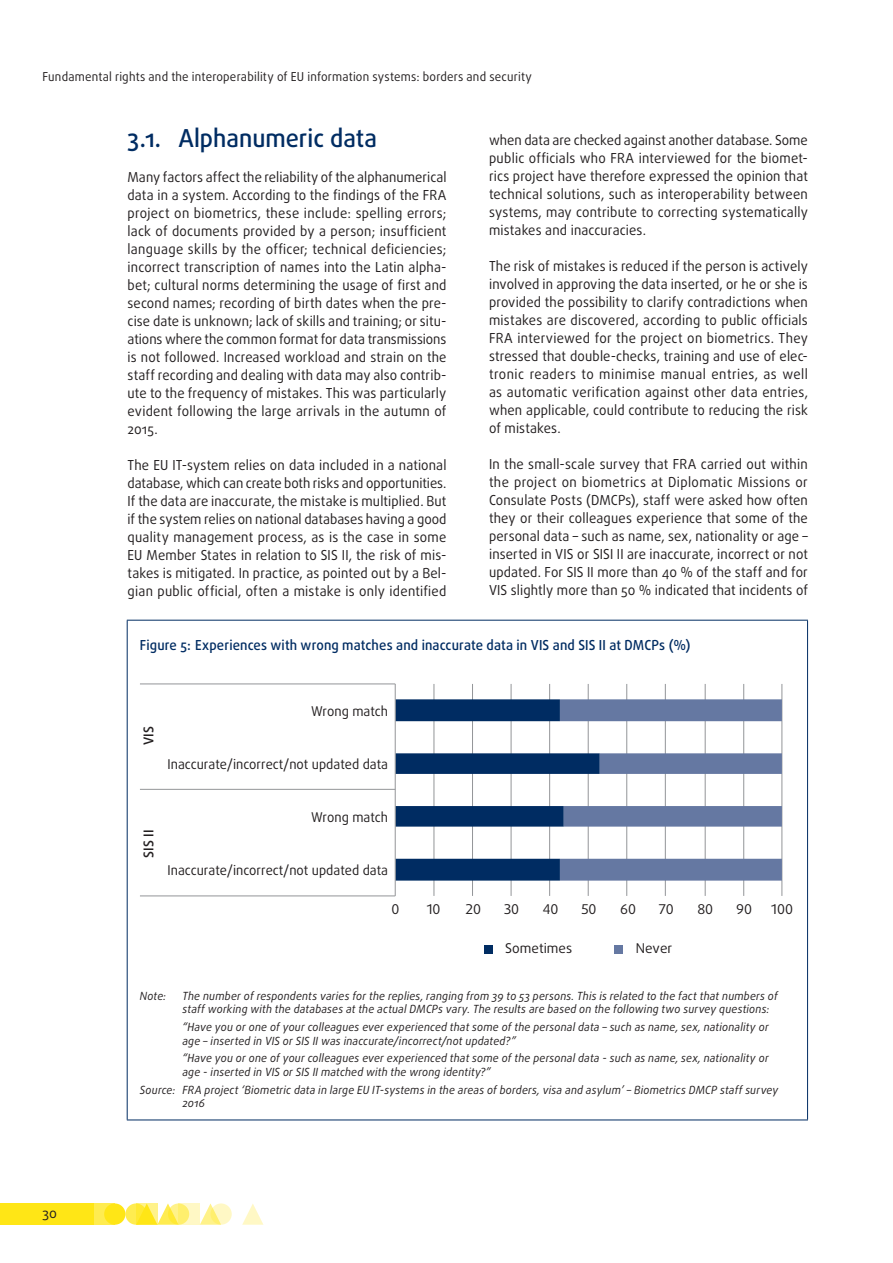
<style>
.page{position:relative;width:893px;height:1263px;background:#fff}
.page>*{position:absolute;margin:0;border:0;box-sizing:border-box;transform-origin:0 0}
.title_1_1{font:500 24.75px "Daxline Pro";color:#002c62;scale:.95 1}
.body{font:13.8px/18px "Daxline Pro";letter-spacing:.015em;color:#231f20;text-align:justify;scale:.95 1}
.TABLE_title{font:500 13.8px "Daxline Pro";letter-spacing:.01em;color:#002c62;scale:.95 1}
.t1{font:13.5px "Daxline Pro";color:#231f20;scale:.96 1}
.t2{font:13.5px "Daxline Pro";color:#231f20}
.t3{font:500 13.5px "Daxline Pro";color:#231f20}
.t4{font:12.3px "Daxline Pro";letter-spacing:.015em;color:#231f20;scale:.95 1}
.Figure_source_notes{font:italic 11.25px/13.5px "Daxline Pro";letter-spacing:.015em;color:#231f20;scale:.95 1}
</style>
<div class="page">
<svg style="left:125px;top:1203px;width:22px;height:22px"></svg>
<div style="left:94px;top:1203px;width:21px;height:22px;background:#ffec50"></div>
<div style="left:0;top:1203px;width:94px;height:22px;background:#ffe616"></div>
<svg style="left:200px;top:1203px;width:18px;height:22px"></svg>
<svg style="left:242px;top:1204px;width:21px;height:21px"></svg>
<div style="left:104px;top:1203px;width:21px;height:22px;background:#ffe616;border-radius:50%"></div>
<svg style="left:157px;top:1203px;width:18px;height:22px"></svg>
<svg style="left:168px;top:1203px;width:21px;height:22px"></svg>
<svg style="left:210px;top:1203px;width:22px;height:22px"></svg>
<svg style="left:136px;top:1203px;width:21px;height:22px"></svg>
<svg style="left:179px;top:1203px;width:21px;height:22px"></svg>
<hr style="left:127px;top:620px;width:1px;height:499px;background:#002c62">
<hr style="left:127px;top:620px;width:681px;height:1px;background:#002c62">
<hr style="left:807px;top:620px;width:1px;height:499px;background:#002c62">
<hr style="left:127px;top:1119px;width:681px;height:1px;background:#002c62">
<hr style="left:434px;top:684px;width:1px;height:212px;background:#939598">
<hr style="left:472px;top:684px;width:1px;height:212px;background:#939598">
<hr style="left:511px;top:684px;width:1px;height:212px;background:#939598">
<hr style="left:549px;top:684px;width:1px;height:212px;background:#939598">
<hr style="left:588px;top:684px;width:1px;height:212px;background:#939598">
<hr style="left:626px;top:684px;width:1px;height:212px;background:#939598">
<hr style="left:665px;top:684px;width:1px;height:212px;background:#939598">
<hr style="left:705px;top:684px;width:1px;height:212px;background:#939598">
<hr style="left:743px;top:684px;width:1px;height:212px;background:#939598">
<hr style="left:781px;top:684px;width:1px;height:212px;background:#939598">
<svg style="left:396px;top:699px;width:386px;height:181px"></svg>
<hr style="left:395px;top:684px;width:1px;height:212px;background:#939598">
<hr style="left:140px;top:895px;width:255px;height:1px;background:#939598">
<hr style="left:140px;top:789px;width:255px;height:1px;background:#939598">
<hr style="left:140px;top:683px;width:255px;height:1px;background:#939598">
<div style="left:484px;top:945px;width:9px;height:8px;background:#002c62"></div>
<div style="left:615px;top:945px;width:8px;height:8px;background:#6578a2"></div>
<p class="t4" style="left:43px;top:68px;width:517px">Fundamental rights and the interoperability of EU information systems: borders and security</p>
<p class="title_1_1" style="left:128px;top:122px;width:264px">3.1. Alphanumeric data</p>
<p class="body" style="left:128px;top:168px;width:337px">Many factors affect the reliability of the alphanumerical data in a system. According to the findings of the FRA project on biometrics, these include: spelling errors; lack of documents provided by a person; insufficient language skills by the officer; technical deficiencies; incorrect transcription of names into the Latin alpha&shy;bet; cultural norms determining the usage of first and second names; recording of birth dates when the pre&shy;cise date is unknown; lack of skills and training; or situ&shy;ations where the common format for data transmissions is not followed. Increased workload and strain on the staff recording and dealing with data may also contrib&shy;ute to the frequency of mistakes. This was particularly evident following the large arrivals in the autumn of 2015.</p>
<p class="body" style="left:128px;top:456px;width:337px">The EU IT-system relies on data included in a national database, which can create both risks and opportunities.<br>If the data are inaccurate, the mistake is multiplied. But if the system relies on national databases having a good quality management process, as is the case in some EU Member States in relation to SIS II, the risk of mis&shy;takes is mitigated. In practice, as pointed out by a Bel&shy;gian public official, often a mistake is only identified</p>
<p class="body" style="left:489px;top:132px;width:337px">when data are checked against another database. Some public officials who FRA interviewed for the biomet&shy;rics project have therefore expressed the opinion that technical solutions, such as interoperability between systems, may contribute to correcting systematically mistakes and inaccuracies.</p>
<p class="body" style="left:489px;top:258px;width:337px">The risk of mistakes is reduced if the person is actively involved in approving the data inserted, or he or she is provided the possibility to clarify contradictions when mistakes are discovered, according to public officials FRA interviewed for the project on biometrics. They stressed that double-checks, training and use of elec&shy;tronic readers to minimise manual entries, as well as automatic verification against other data entries, when applicable, could contribute to reducing the risk of mistakes.</p>
<p class="body" style="left:489px;top:456px;width:337px">In the small-scale survey that FRA carried out within the project on biometrics at Diplomatic Missions or Consulate Posts (DMCPs), staff were asked how often they or their colleagues experience that some of the personal data – such as name, sex, nationality or age – inserted in VIS or SISI II are inaccurate, incorrect or not updated. For SIS II more than 40 % of the staff and for VIS slightly more than 50 % indicated that incidents of</p>
<p class="TABLE_title" style="left:140px;top:635px;width:581px">Figure 5: Experiences with wrong matches and inaccurate data in VIS and SIS II at DMCPs (%)</p>
<p class="t3" style="left:140px;top:745px;width:20px;rotate:-90deg">VIS</p>
<p class="t1" style="left:311px;top:702px;width:82px">Wrong match</p>
<p class="t1" style="left:168px;top:755px;width:231px">Inaccurate/incorrect/not updated data</p>
<p class="t3" style="left:140px;top:857px;width:30px;rotate:-90deg">SIS II</p>
<p class="t1" style="left:311px;top:808px;width:82px">Wrong match</p>
<p class="t1" style="left:168px;top:861px;width:231px">Inaccurate/incorrect/not updated data</p>
<p class="t2" style="left:392px;top:900px;width:9px">0</p>
<p class="t2" style="left:427px;top:900px;width:15px">10</p>
<p class="t2" style="left:465px;top:900px;width:17px">20</p>
<p class="t2" style="left:504px;top:900px;width:17px">30</p>
<p class="t2" style="left:543px;top:900px;width:17px">40</p>
<p class="t2" style="left:581px;top:900px;width:17px">50</p>
<p class="t2" style="left:620px;top:900px;width:17px">60</p>
<p class="t2" style="left:659px;top:900px;width:17px">70</p>
<p class="t2" style="left:697px;top:900px;width:17px">80</p>
<p class="t2" style="left:736px;top:900px;width:17px">90</p>
<p class="t2" style="left:771px;top:900px;width:23px">100</p>
<p class="t2" style="left:505px;top:939px;width:68px">Sometimes</p>
<p class="t2" style="left:636px;top:939px;width:38px">Never</p>
<p class="t2" style="left:43px;top:1204px;width:16px">30</p>
<p class="Figure_source_notes" style="left:140px;top:989px;width:29px">Note:</p>
<p class="Figure_source_notes" style="left:182px;top:989px;width:628px">The number of respondents varies for the replies, ranging from 39 to 53 persons. This is related to the fact that numbers of staff working with the databases at the actual DMCPs vary. The results are based on the following two survey questions:</p>
<p class="Figure_source_notes" style="left:182px;top:1020px;width:619px">“Have you or one of your colleagues ever experienced that some of the personal data – such as name, sex, nationality or age – inserted in VIS or SIS II was inaccurate/incorrect/not updated?”</p>
<p class="Figure_source_notes" style="left:182px;top:1052px;width:619px">“Have you or one of your colleagues ever experienced that some of the personal data - such as name, sex, nationality or age - inserted in VIS or SIS II matched with the wrong identity?”</p>
<p class="Figure_source_notes" style="left:182px;top:1083px;width:629px;text-indent:-43px">Source: FRA project ‘Biometric data in large EU IT-systems in the areas of borders, visa and asylum’ – Biometrics DMCP staff survey<br>2016</p>
</div>
